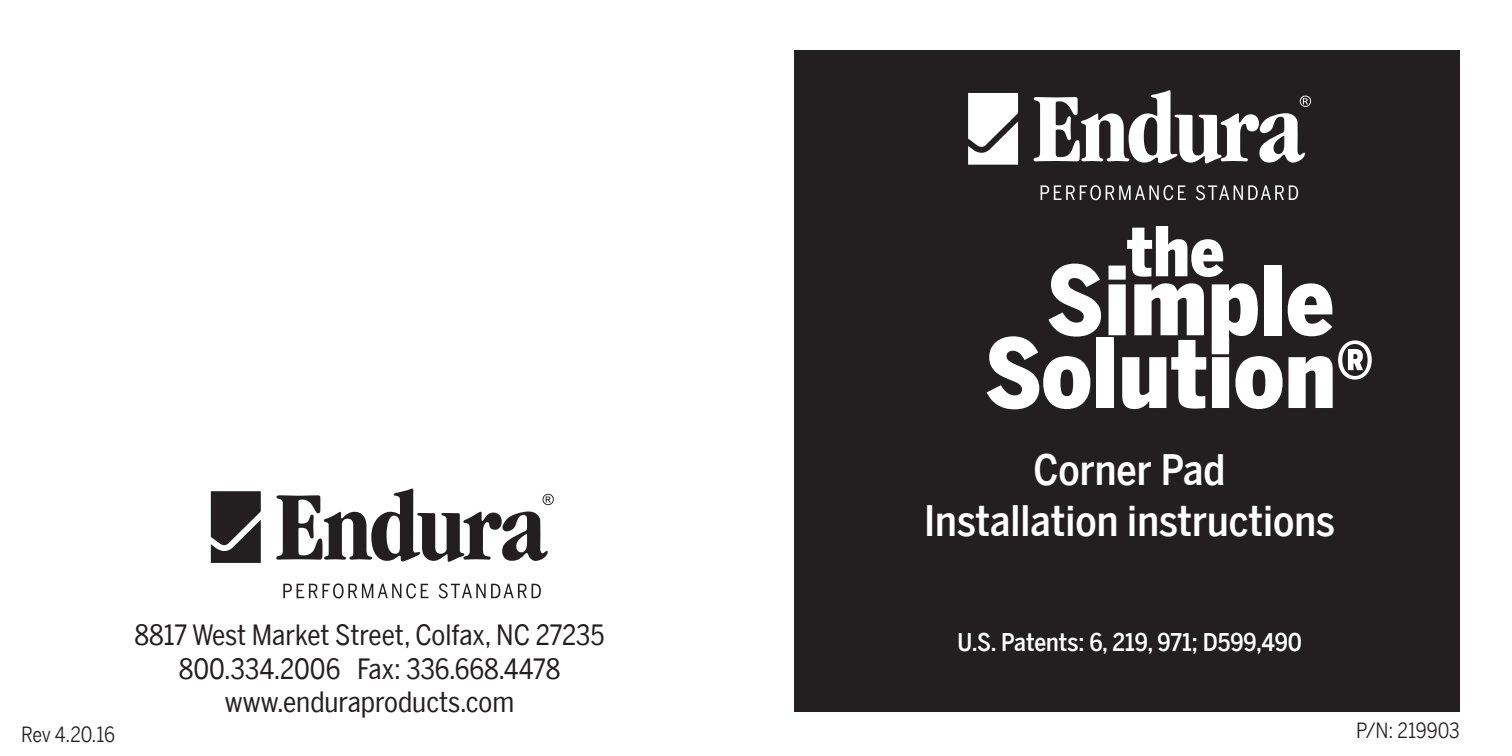
<style>
.page{position:relative;width:1512px;height:756px;background:#fff}
.page>*{position:absolute;margin:0;border:0;box-sizing:border-box;transform-origin:0 0}
.t1{font:900 95.2px "Benton Sans Cond";color:#fff}
.t2{font:900 67.9px "Benton Sans Cond";color:#fff}
.t3{font:500 42px "Benton Sans Cond";color:#fff}
.t4{font:28px "Benton Sans Cond";color:#231f20}
.t5{font:500 24.5px "Benton Sans Cond";color:#fff}
.t6{font:21px "Benton Sans Cond";letter-spacing:-.005em;color:#231f20}
</style>
<div class="page">
<div style="left:794px;top:50px;width:666px;height:662px;background:#231f20"></div>
<svg style="left:283px;top:583px;width:145px;height:15px"></svg>
<svg style="left:439px;top:583px;width:102px;height:15px"></svg>
<svg style="left:211px;top:491px;width:50px;height:72px;background:#3c3839"></svg>
<svg style="left:276px;top:488px;width:278px;height:74px"></svg>
<svg style="left:1041px;top:185px;width:145px;height:15px"></svg>
<svg style="left:1196px;top:185px;width:102px;height:15px"></svg>
<svg style="left:968px;top:93px;width:50px;height:72px;background:#e6e5e5"></svg>
<svg style="left:1034px;top:90px;width:277px;height:74px"></svg>
<p class="t6" style="left:21px;top:722px;width:96px">Rev 4.20.16</p>
<p class="t4" style="left:135px;top:619px;width:471px">8817 West Market Street, Colfax, NC 27235</p>
<p class="t4" style="left:179px;top:652px;width:383px">800.334.2006 Fax: 336.668.4478</p>
<p class="t4" style="left:225px;top:686px;width:291px">www.enduraproducts.com</p>
<p class="t2" style="left:1127px;top:211px;width:99px">the</p>
<p class="t1" style="left:1046px;top:244px;width:289px">Simple</p>
<p class="t1" style="left:984px;top:317px;width:391px">Solution<sup>®</sup></p>
<p class="t3" style="left:1034px;top:445px;width:193px">Corner Pad</p>
<p class="t3" style="left:924px;top:496px;width:412px">Installation instructions</p>
<p class="t5" style="left:957px;top:628px;width:346px">U.S. Patents: 6, 219, 971; D599,490</p>
<p class="t6" style="left:1356px;top:718px;width:105px">P/N: 219903</p>
</div>
